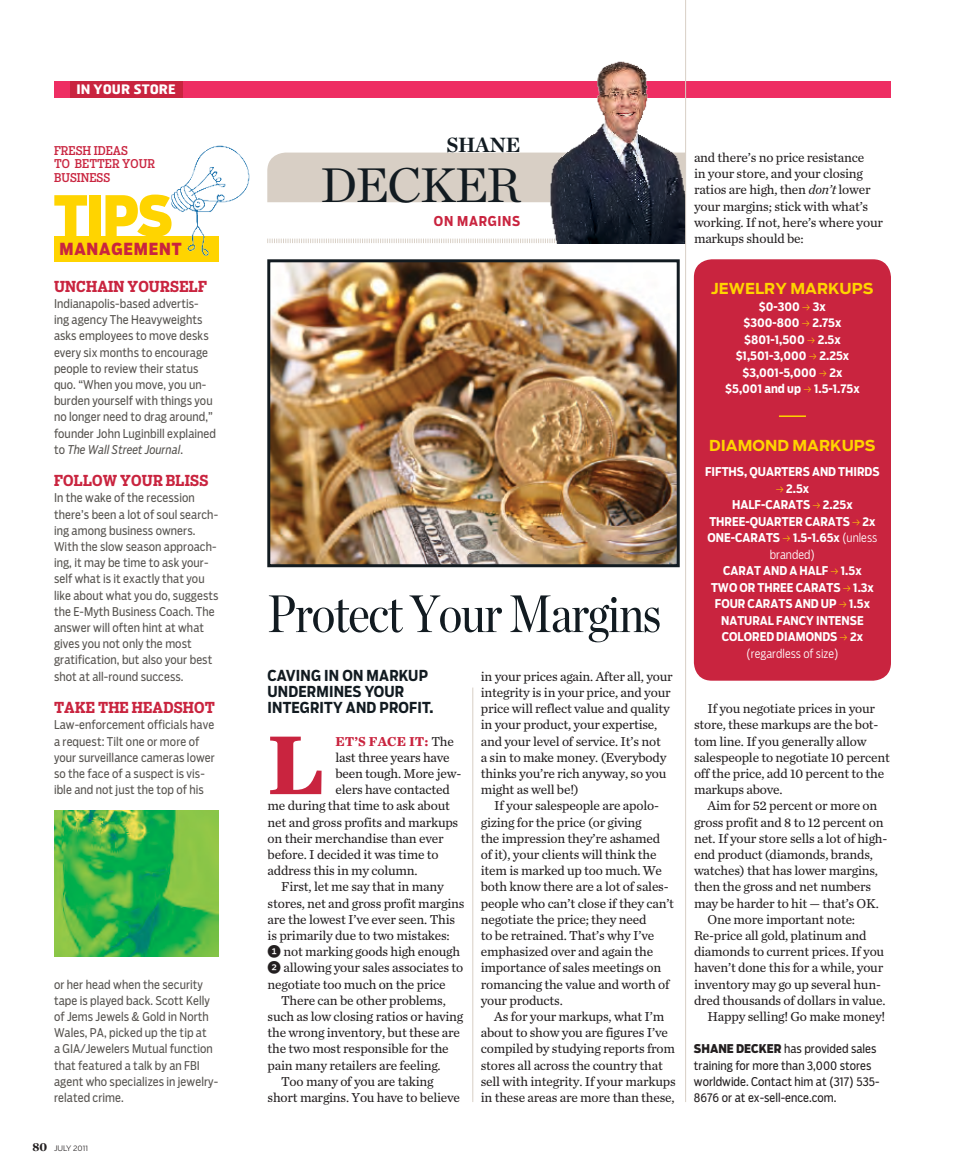
<style>
.page{position:relative;width:972px;height:1175px;background:#fff}
.page>*{position:absolute;margin:0;border:0;box-sizing:border-box;transform-origin:0 0}
.t1{font:700 87.3px "Chronicle Text G2";color:#c9243f}
.t2{font:900 55.5px "Boomer Cond";color:#ffd400}
.t3{font:52.5px "Chronicle Disp Cond";letter-spacing:-.025em;color:#121b21}
.t4{font:49.5px "Chronicle Deck";letter-spacing:-.03em;color:#121b21}
.t5{font:700 21px "Chronicle Deck";letter-spacing:-.015em;color:#121b21}
.t6{font:800 16.5px "Boomer Cond";color:#c9243f}
.t7{font:700 15px/16.2px "Boomer Cond";letter-spacing:.01em;color:#121b21}
.t8{font:700 15px "Boomer Serif Cond";letter-spacing:.01em;color:#c9243f}
.t9{font:700 15px "Boomer";color:#ffd400}
.t10{font:13.5px/16.2px "Chronicle Text G2";letter-spacing:-.015em;color:#231f20}
.t11{font:700 13.5px "Chronicle Text G2";color:#c9243f}
.t12{font:700 13.5px "Boomer Cond";color:#c9243f}
.t13{font:700 13.05px "Hermes";color:#fff}
.t14{font:12px/16.2px "Boomer Cond";letter-spacing:.005em;color:#575450}
.t15{font:700 12px/16.5px "Boomer Cond";color:#fff;text-align:center}
.t16{font:12px/16.2px "Boomer Cond";color:#231f20}
.t17{font:12px/13.5px "Boomer Serif Cond";color:#c9243f}
.t18{font:300 12px "Boomer Cond";color:#fff}
.t19{font:300 7.5px "Boomer";color:#231f20}
.s1{font-style:italic}
.s2{font-family:"Chronicle Deck";font-weight:900;font-size:12px}
.s3{font-weight:400;color:#231f20}
.s4{font-family:"Whitney Index Black Round Bd"}
.s5{font-weight:300}
.s6{font-weight:800}
</style>
<div class="page">
<div style="left:54px;top:81px;width:837px;height:16px;background:#ee2e63"></div>
<div style="left:70px;top:81px;width:113px;height:16px;background:#c9243f"></div>
<div style="left:267px;top:153px;width:277px;height:49px;background:#d8cfc5"></div>
<svg style="left:267px;top:238px;width:277px;height:5px"></svg>
<div style="left:54px;top:236px;width:165px;height:25px;background:#ffd400"></div>
<img style="left:54px;top:810px;width:165px;height:146px">
<img style="left:544px;top:61px;width:141px;height:182px">
<hr style="left:685px;top:0;width:1px;height:1102px;background:#d8cfc5">
<hr style="left:473px;top:687px;width:1px;height:415px;background:#d8cfc5">
<img style="left:171px;top:145px;width:79px;height:111px">
<div style="left:694px;top:259px;width:197px;height:421px;background:#c9243f;border-radius:18px"></div>
<img style="left:271px;top:263px;width:405px;height:300px">
<div style="left:267px;top:259px;width:413px;height:308px;border:3px solid #121b21"></div>
<hr style="left:779px;top:415px;width:27px;height:2px;background:#ffd400">
<p class="t13" style="left:76px;top:82px;width:101px">IN YOUR STORE</p>
<p class="t17" style="left:54px;top:144px;width:103px">FRESH IDEAS<br>TO BETTER YOUR<br>BUSINESS</p>
<h2 class="t2" style="left:54px;top:182px;width:120px">TIPS</h2>
<p class="t6" style="left:59px;top:239px;width:28px">MANA</p>
<p class="t6" style="left:111px;top:239px;width:72px">GEMENT</p>
<p class="t8" style="left:54px;top:277px;width:155px">UNCHAIN YOURSELF</p>
<p class="t14" style="left:54px;top:295px;width:164px">Indianapolis-based advertis&shy;ing agency The Heavyweights asks employees to move desks every six months to encourage people to review their status quo. “When you move, you un&shy;burden yourself with things you no longer need to drag around,” founder John Luginbill explained to <span class="s1">The Wall Street Journal</span>.</p>
<p class="t8" style="left:54px;top:472px;width:156px">FOLLOW YOUR BLISS</p>
<p class="t14" style="left:54px;top:490px;width:166px">In the wake of the recession there’s been a lot of soul search&shy;ing among business owners.<br>With the slow season approach&shy;ing, it may be time to ask your&shy;self what is it exactly that you like about what you do, suggests the E-Myth Business Coach. The answer will often hint at what gives you not only the most gratification, but also your best shot at all-round success.</p>
<p class="t8" style="left:54px;top:698px;width:162px">TAKE THE HEADSHOT</p>
<p class="t14" style="left:54px;top:717px;width:162px">Law-enforcement officials have a request: Tilt one or more of your surveillance cameras lower so the face of a suspect is vis&shy;ible and not just the top of his</p>
<p class="t14" style="left:54px;top:976px;width:166px">or her head when the security tape is played back. Scott Kelly of Jems Jewels &amp; Gold in North<br>Wales, PA, picked up the tip at<br>a GIA/Jewelers Mutual function that featured a talk by an FBI agent who specializes in jewelry&shy;related crime.</p>
<p class="t19" style="left:32px;top:1143px;width:57px"><span class="s2">80</span> JULY 2011</p>
<h3 class="t5" style="left:447px;top:128px;width:75px">SHANE</h3>
<h3 class="t4" style="left:321px;top:148px;width:201px">DECKER</h3>
<p class="t12" style="left:434px;top:213px;width:34px">ON MARGINS</p>
<h3 class="t3" style="left:267px;top:573px;width:396px">Protect Your Margins</h3>
<p class="t7" style="left:268px;top:667px;width:167px">CAVING IN ON MARKUP<br>UNDERMINES YOUR<br>INTEGRITY AND PROFIT.</p>
<h1 class="t1" style="left:268px;top:694px;width:58px">L</h1>
<p class="t11" style="left:335px;top:730px;width:120px">ET’S FACE IT: <span class="s3">The</span></p>
<p class="t10" style="left:335px;top:748px;width:116px">last three years have</p>
<p class="t10" style="left:335px;top:764px;width:128px">been tough. More jew-</p>
<p class="t10" style="left:335px;top:780px;width:116px">elers have contacted</p>
<p class="t10" style="left:268px;top:797px;width:184px">me during that time to ask about</p>
<p class="t10" style="left:268px;top:813px;width:192px">net and gross profits and markups</p>
<p class="t10" style="left:268px;top:829px;width:177px">on their merchandise than ever</p>
<p class="t10" style="left:268px;top:845px;width:173px">before. I decided it was time to</p>
<p class="t10" style="left:268px;top:861px;width:152px">address this in my column.</p>
<p class="t10" style="left:281px;top:878px;width:164px">First, let me say that in many</p>
<p class="t10" style="left:268px;top:894px;width:198px">stores, net and gross profit margins</p>
<p class="t10" style="left:268px;top:910px;width:189px">are the lowest I’ve ever seen. This</p>
<p class="t10" style="left:268px;top:926px;width:184px">is primarily due to two mistakes:</p>
<p class="t10" style="left:268px;top:942px;width:194px"><span class="s4">1</span> not marking goods high enough</p>
<p class="t10" style="left:268px;top:959px;width:197px"><span class="s4">2</span> allowing your sales associates to</p>
<p class="t10" style="left:268px;top:975px;width:180px">negotiate too much on the price</p>
<p class="t10" style="left:281px;top:991px;width:166px">There can be other problems,</p>
<p class="t10" style="left:268px;top:1007px;width:197px">such as low closing ratios or having</p>
<p class="t10" style="left:268px;top:1023px;width:194px">the wrong inventory, but these are</p>
<p class="t10" style="left:268px;top:1040px;width:183px">the two most responsible for the</p>
<p class="t10" style="left:268px;top:1056px;width:175px">pain many retailers are feeling.</p>
<p class="t10" style="left:281px;top:1072px;width:154px">Too many of you are taking</p>
<p class="t10" style="left:268px;top:1088px;width:194px">short margins. You have to believe</p>
<p class="t10" style="left:481px;top:667px;width:193px">in your prices again. After all, your integrity is in your price, and your price will reflect value and quality in your product, your expertise, and your level of service. It’s not<br>a sin to make money. (Everybody thinks you’re rich anyway, so you might as well be!)</p>
<p class="t10" style="left:481px;top:797px;width:195px;text-indent:14px">If your salespeople are apolo&shy;gizing for the price (or giving<br>the impression they’re ashamed of it), your clients will think the item is marked up too much. We both know there are a lot of sales&shy;people who can’t close if they can’t negotiate the price; they need<br>to be retrained. That’s why I’ve emphasized over and again the importance of sales meetings on romancing the value and worth of your products.</p>
<p class="t10" style="left:481px;top:1007px;width:196px;text-indent:14px">As for your markups, what I’m about to show you are figures I’ve compiled by studying reports from stores all across the country that sell with integrity. If your markups in these areas are more than these,</p>
<p class="t10" style="left:694px;top:149px;width:190px">and there’s no price resistance<br>in your store, and your closing ratios are high, then <span class="s1">don’t</span> lower your margins; stick with what’s working. If not, here’s where your markups should be:</p>
<p class="t9" style="left:711px;top:279px;width:164px">JEWELRY MARKUPS</p>
<p class="t15" style="left:725px;top:298px;width:136px">$0-300 3X<br>$300-800 2.75X $801-1,500 2.5X $1,501-3,000 2.25X $3,001-5,000 2X $5,001 AND UP 1.5-1.75X</p>
<p class="t9" style="left:709px;top:436px;width:168px">DIAMOND MARKUPS</p>
<p class="t15" style="left:705px;top:464px;width:176px">FIFTHS, QUARTERS AND THIRDS</p>
<p class="t15" style="left:786px;top:480px;width:25px">2.5X</p>
<p class="t15" style="left:732px;top:497px;width:122px">HALF-CARATS 2.25X</p>
<p class="t15" style="left:709px;top:513px;width:168px">THREE-QUARTER CARATS 2X</p>
<p class="t15" style="left:708px;top:530px;width:171px">ONE-CARATS 1.5-1.65X <span class="s5">(unless</span></p>
<p class="t18" style="left:770px;top:547px;width:47px">branded)</p>
<p class="t15" style="left:711px;top:563px;width:164px">CARAT AND A HALF 1.5X<br>TWO OR THREE CARATS 1.3X<br>FOUR CARATS AND UP 1.5X<br>NATURAL FANCY INTENSE<br>COLORED DIAMONDS 2X</p>
<p class="t18" style="left:746px;top:646px;width:94px">(regardless of size)</p>
<p class="t10" style="left:694px;top:699px;width:198px;text-indent:14px">If you negotiate prices in your store, these markups are the bot&shy;tom line. If you generally allow salespeople to negotiate 10 percent off the price, add 10 percent to the markups above.</p>
<p class="t10" style="left:708px;top:797px;width:171px">Aim for 52 percent or more on</p>
<p class="t10" style="left:694px;top:813px;width:191px">gross profit and 8 to 12 percent on</p>
<p class="t10" style="left:694px;top:829px;width:195px">net. If your store sells a lot of high-</p>
<p class="t10" style="left:694px;top:845px;width:180px">end product (diamonds, brands,</p>
<p class="t10" style="left:694px;top:861px;width:186px">watches) that has lower margins,</p>
<p class="t10" style="left:694px;top:878px;width:179px">then the gross and net numbers</p>
<p class="t10" style="left:694px;top:894px;width:186px">may be harder to hit — that’s OK.</p>
<p class="t10" style="left:708px;top:910px;width:149px">One more important note:</p>
<p class="t10" style="left:694px;top:926px;width:174px">Re-price all gold, platinum and</p>
<p class="t10" style="left:694px;top:942px;width:192px">diamonds to current prices. If you</p>
<p class="t10" style="left:694px;top:959px;width:191px">haven’t done this for a while, your</p>
<p class="t10" style="left:694px;top:975px;width:188px">inventory may go up several hun-</p>
<p class="t10" style="left:694px;top:991px;width:193px">dred thousands of dollars in value.</p>
<p class="t10" style="left:708px;top:1007px;width:179px">Happy selling! Go make money!</p>
<p class="t16" style="left:694px;top:1041px;width:187px"><span class="s6">SHANE DECKER</span> has provided sales training for more than 3,000 stores worldwide. Contact him at (317) 535- 8676 or at ex-sell-ence.com.</p>
</div>
